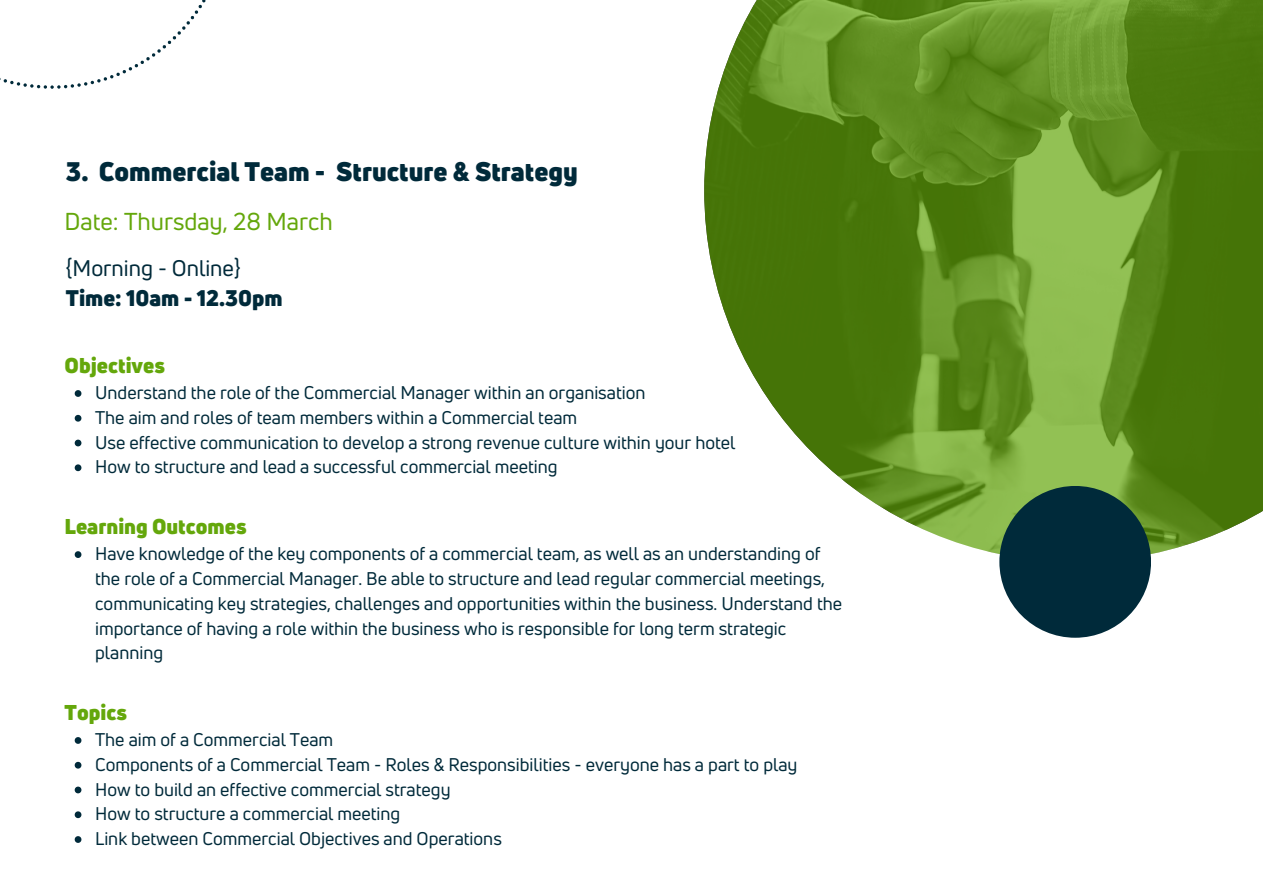
<style>
.page{position:relative;width:1263px;height:894px;background:#fff}
.page>*{position:absolute;margin:0;border:0;box-sizing:border-box;transform-origin:0 0}
.t1{font:900 26.25px "Uni Neue";color:#002a3a}
.t2{font:24px "Uni Neue";color:#64a70b}
.t3{font:900 22.05px "Uni Neue";color:#002a3a}
.t4{font:22.05px "Uni Neue";color:#002a3a}
.t5{font:900 21px "Uni Neue";color:#64a70b}
.t6{font:18px/24.8px "Uni Neue";color:#002a3a}
</style>
<div class="page">
<svg style="left:0;top:0;width:206px;height:89px"></svg>
<svg style="left:704px;top:0;width:559px;height:554px"></svg>
<div style="left:999px;top:486px;width:152px;height:151px;background:#002a3a;border-radius:50%"></div>
<svg style="left:75px;top:737px;width:6px;height:6px"></svg>
<svg style="left:75px;top:761px;width:6px;height:7px"></svg>
<svg style="left:75px;top:786px;width:6px;height:7px"></svg>
<svg style="left:75px;top:811px;width:6px;height:6px"></svg>
<svg style="left:75px;top:836px;width:6px;height:6px"></svg>
<svg style="left:75px;top:390px;width:6px;height:7px"></svg>
<svg style="left:75px;top:415px;width:6px;height:6px"></svg>
<svg style="left:75px;top:439px;width:6px;height:7px"></svg>
<svg style="left:75px;top:464px;width:6px;height:7px"></svg>
<svg style="left:75px;top:551px;width:6px;height:7px"></svg>
<p class="t1" style="left:66px;top:153px;width:513px">3. Commercial Team - Structure &amp; Strategy</p>
<p class="t2" style="left:65px;top:205px;width:270px">Date: Thursday, 28 March</p>
<p class="t4" style="left:66px;top:252px;width:176px">{Morning - Online}</p>
<p class="t3" style="left:66px;top:283px;width:218px">Time: 10am - 12.30pm</p>
<p class="t5" style="left:65px;top:351px;width:102px">Objectives</p>
<p class="t6" style="left:95px;top:380px;width:552px">Understand the role of the Commercial Manager within an organisation</p>
<p class="t6" style="left:95px;top:404px;width:484px">The aim and roles of team members within a Commercial team</p>
<p class="t6" style="left:95px;top:429px;width:642px">Use effective communication to develop a strong revenue culture within your hotel</p>
<p class="t6" style="left:95px;top:454px;width:464px">How to structure and lead a successful commercial meeting</p>
<p class="t5" style="left:65px;top:512px;width:184px">Learning Outcomes</p>
<p class="t6" style="left:95px;top:541px;width:749px">Have knowledge of the key components of a commercial team, as well as an understanding of the role of a Commercial Manager. Be able to structure and lead regular commercial meetings, communicating key strategies, challenges and opportunities within the business. Understand the importance of having a role within the business who is responsible for long term strategic planning</p>
<p class="t5" style="left:65px;top:698px;width:64px">Topics</p>
<p class="t6" style="left:95px;top:726px;width:240px">The aim of a Commercial Team</p>
<p class="t6" style="left:95px;top:751px;width:704px">Components of a Commercial Team - Roles &amp; Responsibilities - everyone has a part to play</p>
<p class="t6" style="left:95px;top:776px;width:357px">How to build an effective commercial strategy</p>
<p class="t6" style="left:95px;top:801px;width:307px">How to structure a commercial meeting</p>
<p class="t6" style="left:95px;top:825px;width:408px">Link between Commercial Objectives and Operations</p>
</div>
